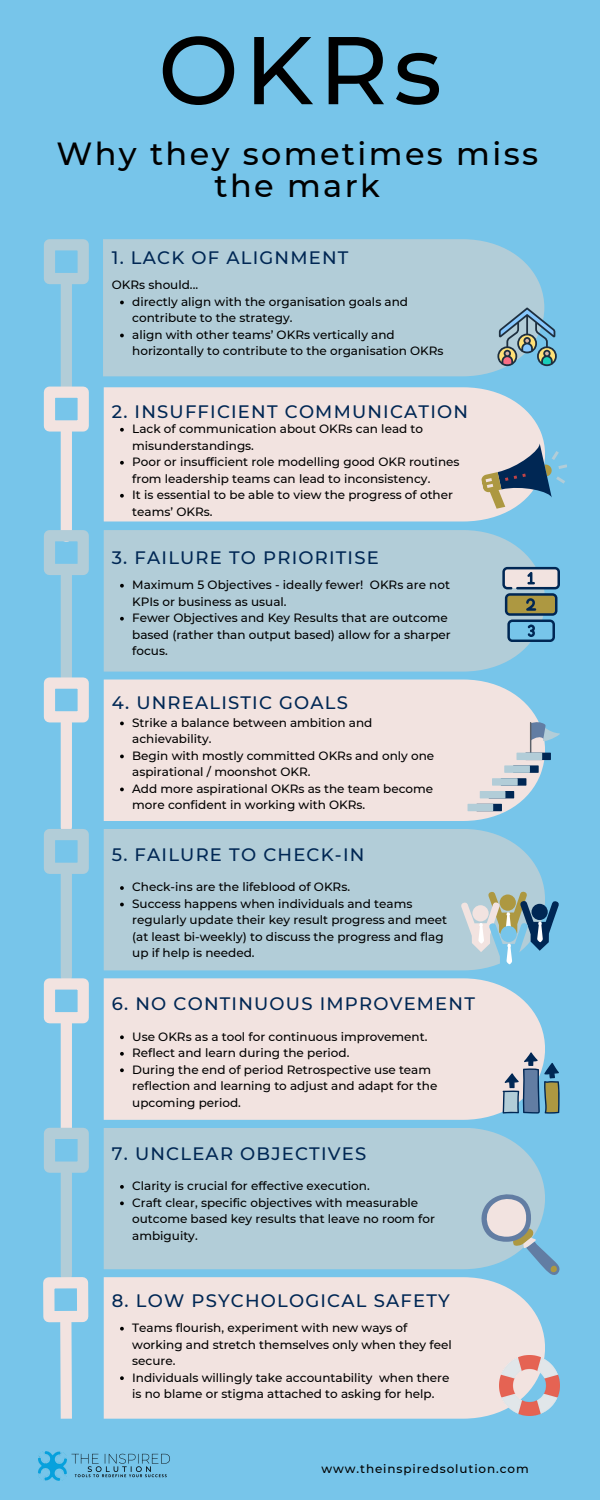
<style>
.page{position:relative;width:600px;height:1500px;background:#77c5ea}
.page>*{position:absolute;margin:0;border:0;box-sizing:border-box;transform-origin:0 0}
.t1{font:500 96px "Montserrat";color:#000}
.t2{font:500 32px/31.5px "Montserrat";letter-spacing:.075em;color:#000;text-align:center}
.t3{font:500 18px "Montserrat";letter-spacing:.065em;color:#002754}
.t4{font:500 12px/16.5px "Montserrat";color:#000}
.t5{font:500 12px "Montserrat";letter-spacing:.075em;color:#000}
</style>
<div class="page">
<div style="left:61px;top:284px;width:11px;height:103px;background:#b2cdd8"></div>
<div style="left:44px;top:239px;width:45px;height:45px;border:11px solid #b2cdd8"></div>
<div style="left:61px;top:432px;width:11px;height:104px;background:#f2e3e0"></div>
<div style="left:44px;top:387px;width:45px;height:45px;border:11px solid #f2e3e0"></div>
<div style="left:61px;top:575px;width:11px;height:103px;background:#b2cdd8"></div>
<div style="left:44px;top:530px;width:45px;height:45px;border:11px solid #b2cdd8"></div>
<div style="left:61px;top:722px;width:11px;height:105px;background:#f2e3e0"></div>
<div style="left:44px;top:677px;width:45px;height:45px;border:11px solid #f2e3e0"></div>
<div style="left:61px;top:874px;width:11px;height:103px;background:#b2cdd8"></div>
<div style="left:44px;top:829px;width:45px;height:45px;border:11px solid #b2cdd8"></div>
<div style="left:61px;top:1023px;width:11px;height:105px;background:#f2e3e0"></div>
<div style="left:44px;top:978px;width:45px;height:45px;border:11px solid #f2e3e0"></div>
<div style="left:61px;top:1173px;width:11px;height:102px;background:#b2cdd8"></div>
<div style="left:44px;top:1128px;width:45px;height:45px;border:11px solid #b2cdd8"></div>
<svg style="left:55px;top:1322px;width:23px;height:76px"></svg>
<div style="left:43px;top:1277px;width:45px;height:45px;border:11px solid #f2e3e0"></div>
<div style="left:103px;top:239px;width:441px;height:137px;background:#b2cdd8"></div>
<div style="left:104px;top:387px;width:440px;height:135px;background:#f2e3e0"></div>
<div style="left:104px;top:530px;width:441px;height:142px;background:#b2cdd8"></div>
<div style="left:104px;top:680px;width:441px;height:141px;background:#f2e3e0"></div>
<div style="left:104px;top:829px;width:441px;height:141px;background:#b2cdd8"></div>
<div style="left:104px;top:978px;width:441px;height:142px;background:#f2e3e0"></div>
<div style="left:104px;top:1128px;width:441px;height:141px;background:#b2cdd8"></div>
<div style="left:104px;top:1277px;width:441px;height:142px;background:#f2e3e0"></div>
<img style="left:38px;top:1398px;width:179px;height:83px">
<svg style="left:497px;top:307px;width:60px;height:62px"></svg>
<svg style="left:460px;top:891px;width:99px;height:80px"></svg>
<img style="left:500px;top:1355px;width:60px;height:60px">
<svg style="left:480px;top:443px;width:87px;height:68px"></svg>
<svg style="left:502px;top:567px;width:58px;height:75px"></svg>
<svg style="left:531px;top:722px;width:29px;height:21px"></svg>
<hr style="left:530px;top:723px;width:1px;height:33px;background:#5b6068">
<div style="left:525px;top:753px;width:26px;height:7px;background:#002754"></div>
<div style="left:517px;top:753px;width:25px;height:7px;background:#b2cdd8"></div>
<div style="left:513px;top:765px;width:26px;height:8px;background:#002754"></div>
<div style="left:504px;top:765px;width:26px;height:8px;background:#b2cdd8"></div>
<div style="left:501px;top:778px;width:25px;height:8px;background:#002754"></div>
<div style="left:492px;top:778px;width:26px;height:8px;background:#b2cdd8"></div>
<div style="left:489px;top:791px;width:25px;height:7px;background:#002754"></div>
<div style="left:480px;top:791px;width:25px;height:7px;background:#b2cdd8"></div>
<div style="left:476px;top:804px;width:26px;height:7px;background:#002754"></div>
<div style="left:468px;top:804px;width:25px;height:7px;background:#b2cdd8"></div>
<svg style="left:503px;top:1052px;width:57px;height:62px"></svg>
<svg style="left:480px;top:1193px;width:80px;height:82px"></svg>
<svg style="left:120px;top:301px;width:4px;height:3px"></svg>
<svg style="left:120px;top:334px;width:4px;height:3px"></svg>
<svg style="left:120px;top:428px;width:4px;height:4px"></svg>
<svg style="left:120px;top:461px;width:4px;height:4px"></svg>
<svg style="left:120px;top:494px;width:4px;height:4px"></svg>
<svg style="left:120px;top:584px;width:4px;height:4px"></svg>
<svg style="left:120px;top:617px;width:4px;height:4px"></svg>
<svg style="left:120px;top:722px;width:4px;height:3px"></svg>
<svg style="left:120px;top:755px;width:4px;height:3px"></svg>
<svg style="left:120px;top:788px;width:4px;height:3px"></svg>
<svg style="left:120px;top:886px;width:4px;height:4px"></svg>
<svg style="left:120px;top:903px;width:4px;height:3px"></svg>
<svg style="left:120px;top:1185px;width:4px;height:4px"></svg>
<svg style="left:120px;top:1201px;width:4px;height:4px"></svg>
<svg style="left:120px;top:1327px;width:4px;height:4px"></svg>
<svg style="left:120px;top:1376px;width:4px;height:4px"></svg>
<svg style="left:120px;top:1035px;width:4px;height:4px"></svg>
<svg style="left:120px;top:1052px;width:4px;height:4px"></svg>
<svg style="left:120px;top:1068px;width:4px;height:4px"></svg>
<p class="t1" style="left:158px;top:11px;width:285px">OKRs</p>
<p class="t2" style="left:56px;top:138px;width:483px">Why they sometimes miss the mark</p>
<p class="t3" style="left:112px;top:246px;width:238px">1. LACK OF ALIGNMENT</p>
<p class="t4" style="left:112px;top:277px;width:88px">OKRs should...</p>
<p class="t4" style="left:132px;top:293px;width:277px">directly align with the organisation goals and contribute to the strategy.</p>
<p class="t4" style="left:132px;top:326px;width:313px">align with other teams’ OKRs vertically and horizontally to contribute to the organisation OKRs</p>
<p class="t3" style="left:112px;top:400px;width:358px">2. INSUFFICIENT COMMUNICATION</p>
<p class="t4" style="left:132px;top:421px;width:292px">Lack of communication about OKRs can lead to misunderstandings.</p>
<p class="t4" style="left:132px;top:454px;width:329px">Poor or insufficient role modelling good OKR routines from leadership teams can lead to inconsistency.</p>
<p class="t4" style="left:132px;top:487px;width:322px">It is essential to be able to view the progress of other teams’ OKRs.</p>
<p class="t3" style="left:112px;top:547px;width:269px">3. FAILURE TO PRIORITISE</p>
<p class="t4" style="left:132px;top:577px;width:319px">Maximum 5 Objectives - ideally fewer! OKRs are not<br>KPIs or business as usual.</p>
<p class="t4" style="left:132px;top:610px;width:320px">Fewer Objectives and Key Results that are outcome based (rather than output based) allow for a sharper focus.</p>
<p class="t3" style="left:112px;top:691px;width:238px">4. UNREALISTIC GOALS</p>
<p class="t4" style="left:132px;top:714px;width:242px">Strike a balance between ambition and achievability.</p>
<p class="t4" style="left:132px;top:747px;width:304px">Begin with mostly committed OKRs and only one aspirational / moonshot OKR.</p>
<p class="t4" style="left:132px;top:780px;width:303px">Add more aspirational OKRs as the team become more confident in working with OKRs.</p>
<p class="t3" style="left:112px;top:843px;width:254px">5. FAILURE TO CHECK-IN</p>
<p class="t4" style="left:132px;top:879px;width:219px">Check-ins are the lifeblood of OKRs.</p>
<p class="t4" style="left:132px;top:895px;width:316px">Success happens when individuals and teams regularly update their key result progress and meet (at least bi-weekly) to discuss the progress and flag up if help is needed.</p>
<p class="t3" style="left:112px;top:992px;width:365px">6. NO CONTINUOUS IMPROVEMENT</p>
<p class="t4" style="left:132px;top:1028px;width:297px">Use OKRs as a tool for continuous improvement.</p>
<p class="t4" style="left:132px;top:1045px;width:219px">Reflect and learn during the period.</p>
<p class="t4" style="left:132px;top:1061px;width:307px">During the end of period Retrospective use team reflection and learning to adjust and adapt for the upcoming period.</p>
<p class="t3" style="left:112px;top:1142px;width:256px">7. UNCLEAR OBJECTIVES</p>
<p class="t4" style="left:132px;top:1178px;width:239px">Clarity is crucial for effective execution.</p>
<p class="t4" style="left:132px;top:1194px;width:304px">Craft clear, specific objectives with measurable outcome based key results that leave no room for ambiguity.</p>
<p class="t3" style="left:112px;top:1290px;width:339px">8. LOW PSYCHOLOGICAL SAFETY</p>
<p class="t4" style="left:132px;top:1320px;width:321px">Teams flourish, experiment with new ways of working and stretch themselves only when they feel secure.</p>
<p class="t4" style="left:132px;top:1369px;width:319px">Individuals willingly take accountability when there is no blame or stigma attached to asking for help.</p>
<p class="t5" style="left:322px;top:1462px;width:209px">www.theinspiredsolution.com</p>
</div>
